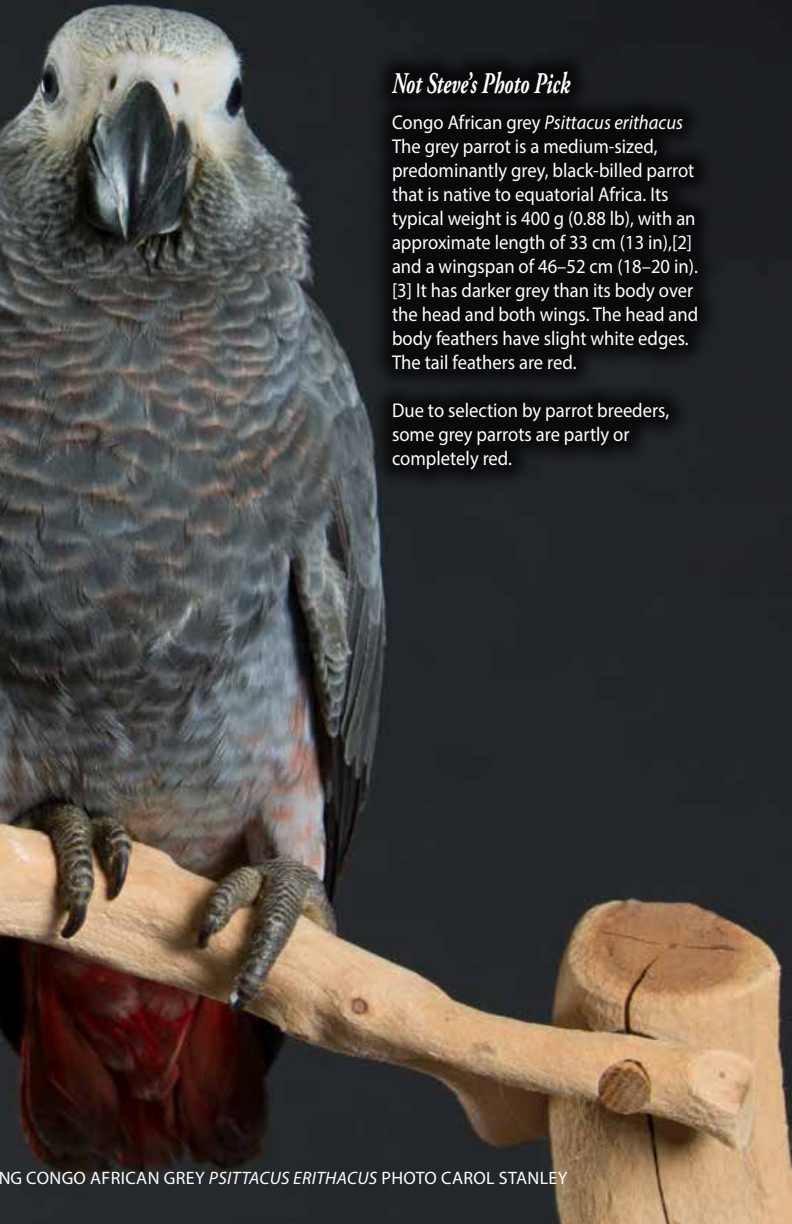
<style>
.page{position:relative;width:792px;height:1224px;background:#fff}
.page>*{position:absolute;margin:0;border:0;box-sizing:border-box;transform-origin:0 0}
.t1{font:italic 700 30px "Adobe Garamond Pro";color:#fff;scale:.67 1}
.t2{font:20px/24px "Myriad Pro";color:#fff;scale:.93 1}
.t3{font:18px "Myriad Pro";letter-spacing:.02em;color:#fff}
.t4{font:14px "Myriad Pro";color:#fff}
.s1{font-style:italic}
</style>
<div class="page">
<img style="left:0;top:0;width:792px;height:1224px">
<div style="left:370px;top:49px;width:350px;height:443px;background:#000;opacity:.71"></div>
<h1 class="t1" style="left:392px;top:66px;width:267px">Not Steve’s Photo Pick</h1>
<p class="t2" style="left:392px;top:110px;width:331px">Congo African grey <span class="s1">Psittacus erithacus </span>The grey parrot is a medium-sized, predominantly grey, black-billed parrot that is native to equatorial Africa. Its typical weight is 400 g (0.88 lb), with an approximate length of 33 cm (13 in),[2] and a wingspan of 46–52 cm (18–20 in). [3] It has darker grey than its body over the head and both wings. The head and body feathers have slight white edges.<br>The tail feathers are red.</p>
<p class="t2" style="left:392px;top:398px;width:300px">Due to selection by parrot breeders, some grey parrots are partly or completely red.</p>
<p class="t3" style="left:-2px;top:1166px;width:571px">NG CONGO AFRICAN GREY <span class="s1">PSITTACUS ERITHACUS</span> PHOTO CAROL STANLEY</p>
<p class="t4" style="left:381px;top:1172px;width:32px">PAGE</p>
</div>
